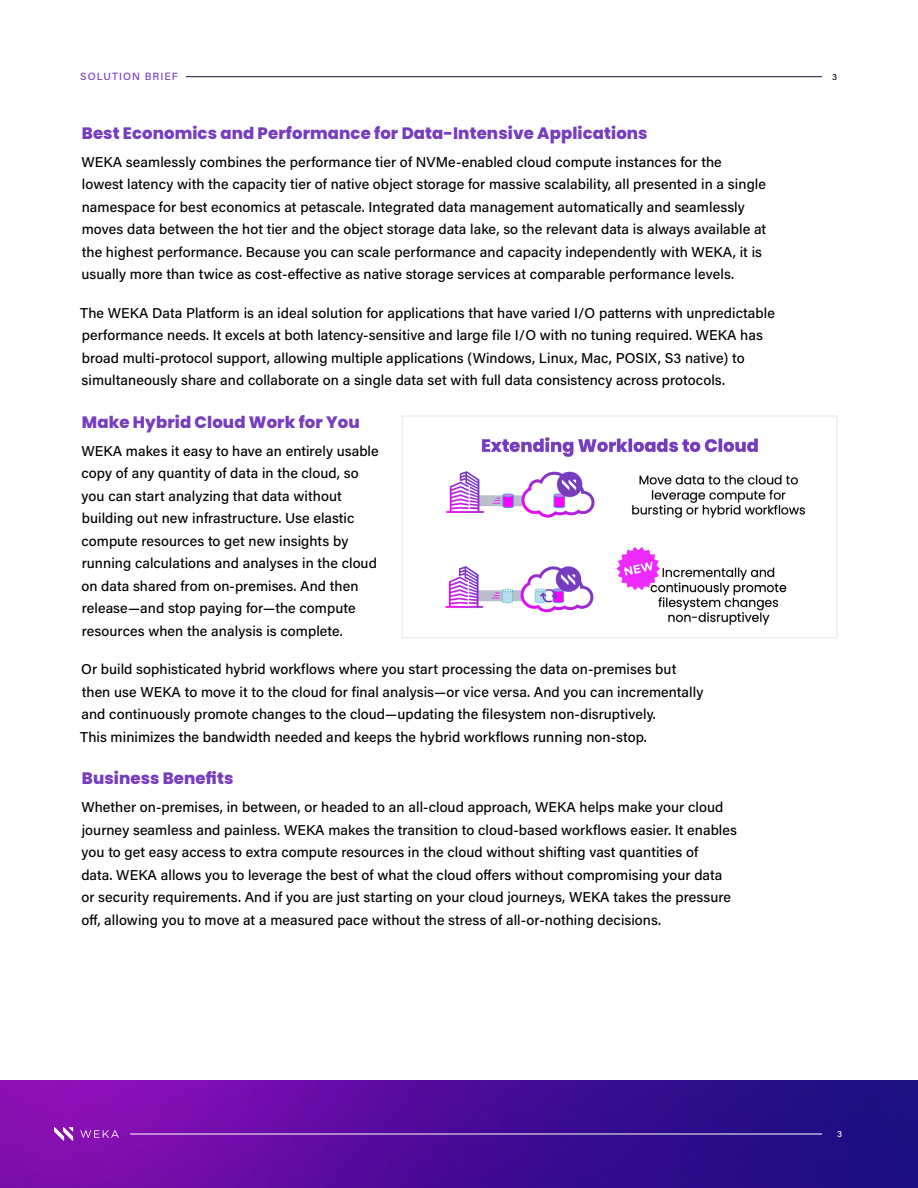
<style>
.page{position:relative;width:918px;height:1188px;background:#fff}
.page>*{position:absolute;margin:0;border:0;box-sizing:border-box;transform-origin:0 0}
.t1{font:800 16.5px "Poppins";letter-spacing:.005em;color:#773dbe}
.t2{font:500 14.25px/22.5px "Acumin Pro";letter-spacing:.005em;color:#000}
.t3{font:500 10.5px "Acumin Pro";letter-spacing:.1em;color:#773dbe}
.t4{font:500 9px "Acumin Pro";color:#fff}
.t5{font:500 9px "Acumin Pro";color:#000}
</style>
<div class="page">
<img style="left:0;top:1080px;width:918px;height:108px">
<hr style="left:130px;top:1134px;width:692px;height:1px;background:#fff">
<svg style="left:54px;top:1127px;width:19px;height:14px"></svg>
<svg style="left:80px;top:1130px;width:39px;height:8px"></svg>
<hr style="left:186px;top:76px;width:636px;height:1px;background:#180d36">
<img style="left:445px;top:437px;width:361px;height:189px">
<div style="left:402px;top:416px;width:435px;height:222px;border:1px solid #e6e7e8"></div>
<p class="t3" style="left:80px;top:69px;width:99px">SOLUTION BRIEF</p>
<p class="t5" style="left:832px;top:70px;width:6px">3</p>
<p class="t1" style="left:82px;top:123px;width:567px">Best Economics and Performance for Data-Intensive Applications</p>
<p class="t2" style="left:81px;top:150px;width:686px">WEKA seamlessly combines the performance tier of NVMe-enabled cloud compute instances for the lowest latency with the capacity tier of native object storage for massive scalability, all presented in a single namespace for best economics at petascale. Integrated data management automatically and seamlessly moves data between the hot tier and the object storage data lake, so the relevant data is always available at the highest performance. Because you can scale performance and capacity independently with WEKA, it is usually more than twice as cost-effective as native storage services at comparable performance levels.</p>
<p class="t2" style="left:80px;top:301px;width:696px">The WEKA Data Platform is an ideal solution for applications that have varied I/O patterns with unpredictable performance needs. It excels at both latency-sensitive and large file I/O with no tuning required. WEKA has broad multi-protocol support, allowing multiple applications (Windows, Linux, Mac, POSIX, S3 native) to simultaneously share and collaborate on a single data set with full data consistency across protocols.</p>
<p class="t1" style="left:82px;top:413px;width:279px">Make Hybrid Cloud Work for You</p>
<p class="t2" style="left:81px;top:439px;width:299px">WEKA makes it easy to have an entirely usable copy of any quantity of data in the cloud, so you can start analyzing that data without building out new infrastructure. Use elastic compute resources to get new insights by running calculations and analyses in the cloud on data shared from on-premises. And then release—and stop paying for—the compute resources when the analysis is complete.</p>
<p class="t2" style="left:80px;top:658px;width:625px">Or build sophisticated hybrid workflows where you start processing the data on-premises but then use WEKA to move it to the cloud for final analysis—or vice versa. And you can incrementally and continuously promote changes to the cloud—updating the filesystem non-disruptively.<br>This minimizes the bandwidth needed and keeps the hybrid workflows running non-stop.</p>
<p class="t1" style="left:82px;top:769px;width:153px">Business Benefits</p>
<p class="t2" style="left:81px;top:796px;width:657px">Whether on-premises, in between, or headed to an all-cloud approach, WEKA helps make your cloud journey seamless and painless. WEKA makes the transition to cloud-based workflows easier. It enables you to get easy access to extra compute resources in the cloud without shifting vast quantities of<br>data. WEKA allows you to leverage the best of what the cloud offers without compromising your data or security requirements. And if you are just starting on your cloud journeys, WEKA takes the pressure off, allowing you to move at a measured pace without the stress of all-or-nothing decisions.</p>
<p class="t4" style="left:837px;top:1128px;width:6px">3</p>
</div>
